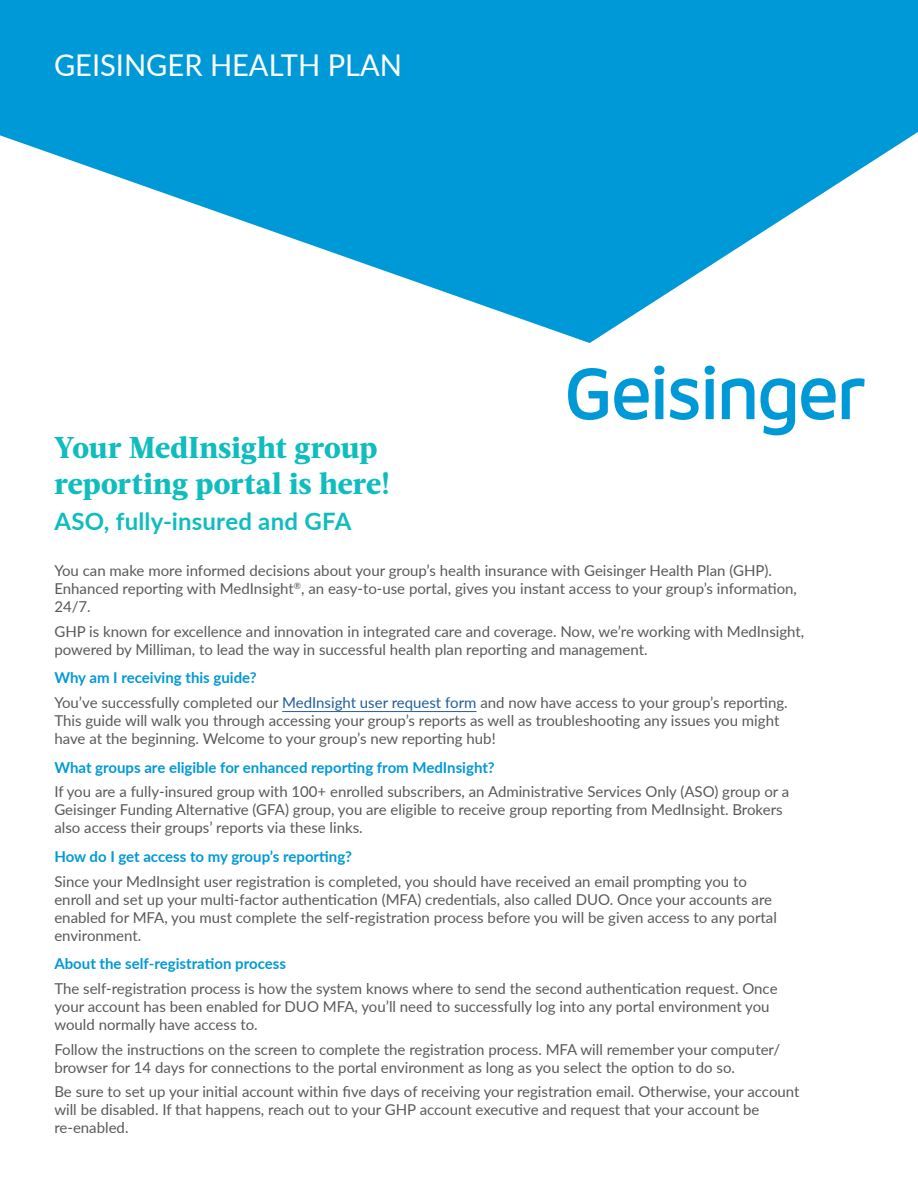
<style>
.page{position:relative;width:918px;height:1188px;background:#fff}
.page>*{position:absolute;margin:0;border:0;box-sizing:border-box;transform-origin:0 0}
.t1{font:800 30px/36px "Acta";letter-spacing:.005em;color:#0fbcbe}
.t2{font:30px "Lato";color:#fff}
.t3{font:700 24px "Lato";letter-spacing:.01em;color:#0fbcbe}
.t4{font:15px/18px "Lato";color:#58595b}
.t5{font:700 15px "Lato";color:#0099d7}
.s1{font-weight:700;color:#0099d7}
.s2{color:#215e9e}
</style>
<div class="page">
<svg style="left:0;top:0;width:918px;height:343px;fill:#0099d7"></svg>
<svg style="left:568px;top:366px;width:297px;height:69px"></svg>
<hr style="left:282px;top:711px;width:195px;height:1px;background:#215e9e">
<h1 class="t2" style="left:54px;top:43px;width:350px">GEISINGER HEALTH PLAN</h1>
<h1 class="t1" style="left:54px;top:430px;width:338px">Your MedInsight group reporting portal is here!</h1>
<h2 class="t3" style="left:54px;top:504px;width:299px">ASO, fully-insured and GFA</h2>
<p class="t4" style="left:54px;top:561px;width:744px">You can make more informed decisions about your group’s health insurance with Geisinger Health Plan (GHP).<br>Enhanced reporting with MedInsight<sup>®</sup>, an easy-to-use portal, gives you instant access to your group’s information,<br>24/7.</p>
<p class="t4" style="left:54px;top:622px;width:751px">GHP is known for excellence and innovation in integrated care and coverage. Now, we’re working with MedInsight, powered by Milliman, to lead the way in successful health plan reporting and management.</p>
<p class="t4" style="left:54px;top:665px;width:735px;line-height:24.8px"><span class="s1">Why am I receiving this guide?<br></span>You’ve successfully completed our <span class="s2">MedInsight user request form</span> and now have access to your group’s reporting.</p>
<p class="t4" style="left:54px;top:711px;width:726px">This guide will walk you through accessing your group’s reports as well as troubleshooting any issues you might have at the beginning. Welcome to your group’s new reporting hub!</p>
<p class="t5" style="left:54px;top:756px;width:442px">What groups are eligible for enhanced reporting from MedInsight?</p>
<p class="t4" style="left:54px;top:782px;width:736px">If you are a fully-insured group with 100+ enrolled subscribers, an Administrative Services Only (ASO) group or a<br>Geisinger Funding Alternative (GFA) group, you are eligible to receive group reporting from MedInsight. Brokers also access their groups’ reports via these links.</p>
<p class="t5" style="left:54px;top:845px;width:299px">How do I get access to my group’s reporting?</p>
<p class="t4" style="left:54px;top:871px;width:724px">Since your MedInsight user registration is completed, you should have received an email prompting you to enroll and set up your multi-factor authentication (MFA) credentials, also called DUO. Once your accounts are enabled for MFA, you must complete the self-registration process before you will be given access to any portal environment.</p>
<p class="t5" style="left:54px;top:953px;width:233px">About the self-registration process</p>
<p class="t4" style="left:54px;top:979px;width:725px">The self-registration process is how the system knows where to send the second authentication request. Once your account has been enabled for DUO MFA, you’ll need to successfully log into any portal environment you would normally have access to.</p>
<p class="t4" style="left:54px;top:1039px;width:727px">Follow the instructions on the screen to complete the registration process. MFA will remember your computer/ browser for 14 days for connections to the portal environment as long as you select the option to do so.</p>
<p class="t4" style="left:54px;top:1082px;width:747px">Be sure to set up your initial account within five days of receiving your registration email. Otherwise, your account will be disabled. If that happens, reach out to your GHP account executive and request that your account be re-enabled.</p>
</div>
